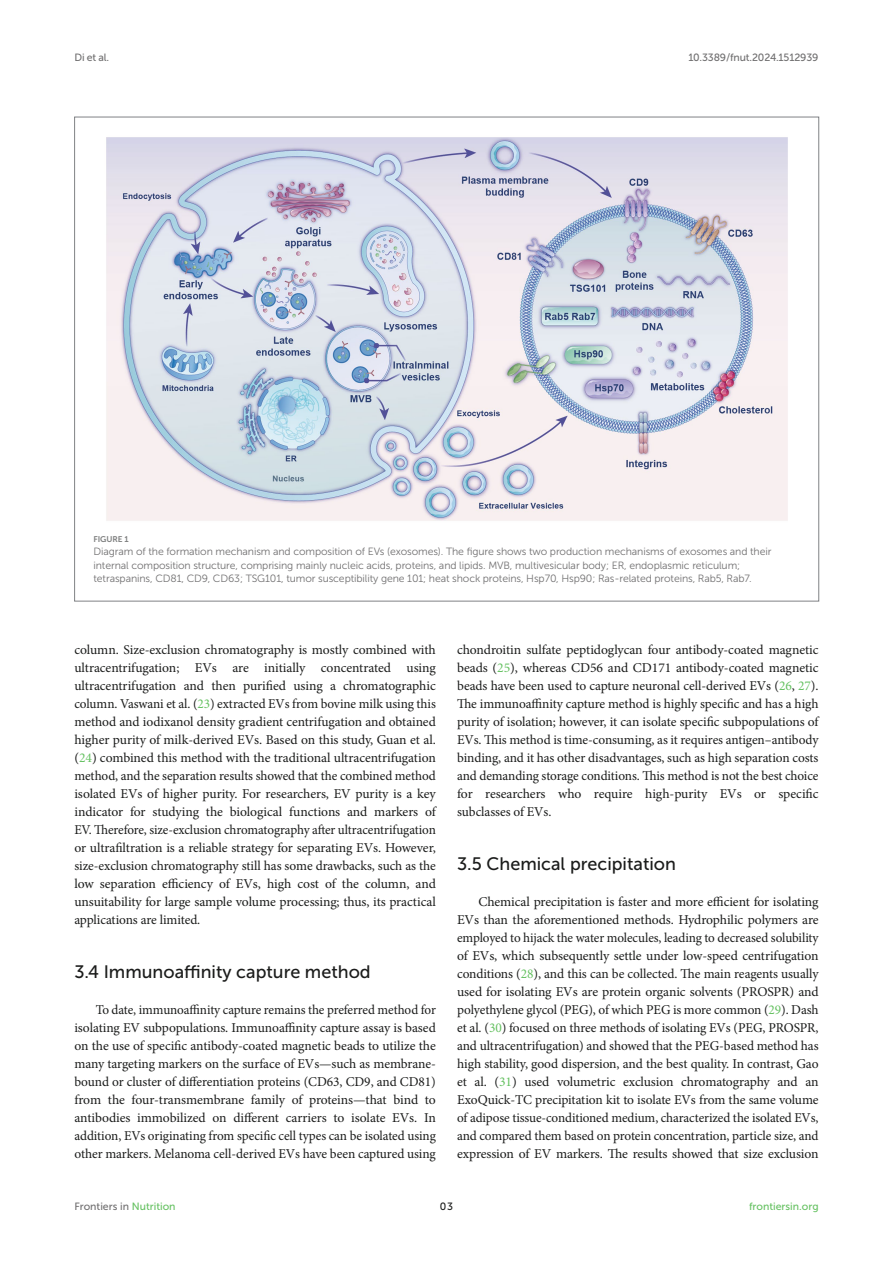
<style>
.page{position:relative;width:893px;height:1263px;background:#fff}
.page>*{position:absolute;margin:0;border:0;box-sizing:border-box;transform-origin:0 0}
.HEAD_2{font:18px "Museo Sans 500";color:#1b1c1b}
.TEXT{font:13.5px/18px "Minion Pro";letter-spacing:-.01em;color:#1b1c1b;text-align:justify}
.FIG_LEG{font:10.5px/13.5px "Museo Sans 300";letter-spacing:-.01em;color:#706f70}
.t1{font:10.5px "Museo Sans 500";letter-spacing:-.015em;color:#706f70}
.t2{font:10.5px "Museo Sans 500";color:#65c161}
.t3{font:10.5px "Museo Sans 500";color:#1b1c1b}
.FIG_HD{font:8.25px "Museo Sans 700";letter-spacing:-.01em;color:#7e7f7f}
.s1{color:#65c161}
</style>
<div class="page">
<img style="left:106px;top:137px;width:682px;height:384px">
<p class="t1" style="left:74px;top:51px;width:36px">Di et al.</p>
<p class="t1" style="left:688px;top:51px;width:132px">10.3389/fnut.2024.1512939</p>
<p class="FIG_HD" style="left:94px;top:534px;width:37px">FIGURE 1</p>
<p class="FIG_LEG" style="left:94px;top:545px;width:679px">Diagram of the formation mechanism and composition of EVs (exosomes). The figure shows two production mechanisms of exosomes and their internal composition structure, comprising mainly nucleic acids, proteins, and lipids. MVB, multivesicular body; ER, endoplasmic reticulum; tetraspanins, CD81, CD9, CD63; TSG101, tumor susceptibility gene 101; heat shock proteins, Hsp70, Hsp90; Ras-related proteins, Rab5, Rab7.</p>
<p class="TEXT" style="left:74px;top:641px;width:363px">column. Size-exclusion chromatography is mostly combined with ultracentrifugation; EVs are initially concentrated using ultracentrifugation and then purified using a chromatographic column. Vaswani et al. (<span class="s1">23</span>) extracted EVs from bovine milk using this method and iodixanol density gradient centrifugation and obtained higher purity of milk-derived EVs. Based on this study, Guan et al. (<span class="s1">24</span>) combined this method with the traditional ultracentrifugation method, and the separation results showed that the combined method isolated EVs of higher purity. For researchers, EV purity is a key indicator for studying the biological functions and markers of EV. Therefore, size-exclusion chromatography after ultracentrifugation or ultrafiltration is a reliable strategy for separating EVs. However, size-exclusion chromatography still has some drawbacks, such as the low separation efficiency of EVs, high cost of the column, and unsuitability for large sample volume processing; thus, its practical applications are limited.</p>
<p class="HEAD_2" style="left:74px;top:962px;width:298px">3.4 Immunoaffinity capture method</p>
<p class="TEXT" style="left:74px;top:1001px;width:363px;text-indent:21px">To date, immunoaffinity capture remains the preferred method for isolating EV subpopulations. Immunoaffinity capture assay is based on the use of specific antibody-coated magnetic beads to utilize the many targeting markers on the surface of EVs—such as membrane&shy;bound or cluster of differentiation proteins (CD63, CD9, and CD81) from the four-transmembrane family of proteins—that bind to antibodies immobilized on different carriers to isolate EVs. In addition, EVs originating from specific cell types can be isolated using other markers. Melanoma cell-derived EVs have been captured using</p>
<p class="TEXT" style="left:457px;top:641px;width:363px">chondroitin sulfate peptidoglycan four antibody-coated magnetic beads (<span class="s1">25</span>), whereas CD56 and CD171 antibody-coated magnetic beads have been used to capture neuronal cell-derived EVs (<span class="s1">26</span>, <span class="s1">27</span>).<br>The immunoaffinity capture method is highly specific and has a high purity of isolation; however, it can isolate specific subpopulations of EVs. This method is time-consuming, as it requires antigen–antibody binding, and it has other disadvantages, such as high separation costs and demanding storage conditions. This method is not the best choice for researchers who require high-purity EVs or specific subclasses of EVs.</p>
<p class="HEAD_2" style="left:457px;top:854px;width:220px">3.5 Chemical precipitation</p>
<p class="TEXT" style="left:457px;top:893px;width:363px;text-indent:21px">Chemical precipitation is faster and more efficient for isolating EVs than the aforementioned methods. Hydrophilic polymers are employed to hijack the water molecules, leading to decreased solubility of EVs, which subsequently settle under low-speed centrifugation conditions (<span class="s1">28</span>), and this can be collected. The main reagents usually used for isolating EVs are protein organic solvents (PROSPR) and polyethylene glycol (PEG), of which PEG is more common (<span class="s1">29</span>). Dash et al. (<span class="s1">30</span>) focused on three methods of isolating EVs (PEG, PROSPR, and ultracentrifugation) and showed that the PEG-based method has high stability, good dispersion, and the best quality. In contrast, Gao et al. (<span class="s1">31</span>) used volumetric exclusion chromatography and an ExoQuick-TC precipitation kit to isolate EVs from the same volume of adipose tissue-conditioned medium, characterized the isolated EVs, and compared them based on protein concentration, particle size, and expression of EV markers. The results showed that size exclusion</p>
<p class="t1" style="left:74px;top:1200px;width:103px">Frontiers in <span class="s1">Nutrition</span></p>
<p class="t3" style="left:440px;top:1200px;width:15px">03</p>
<p class="t2" style="left:749px;top:1200px;width:71px">frontiersin.org</p>
</div>
